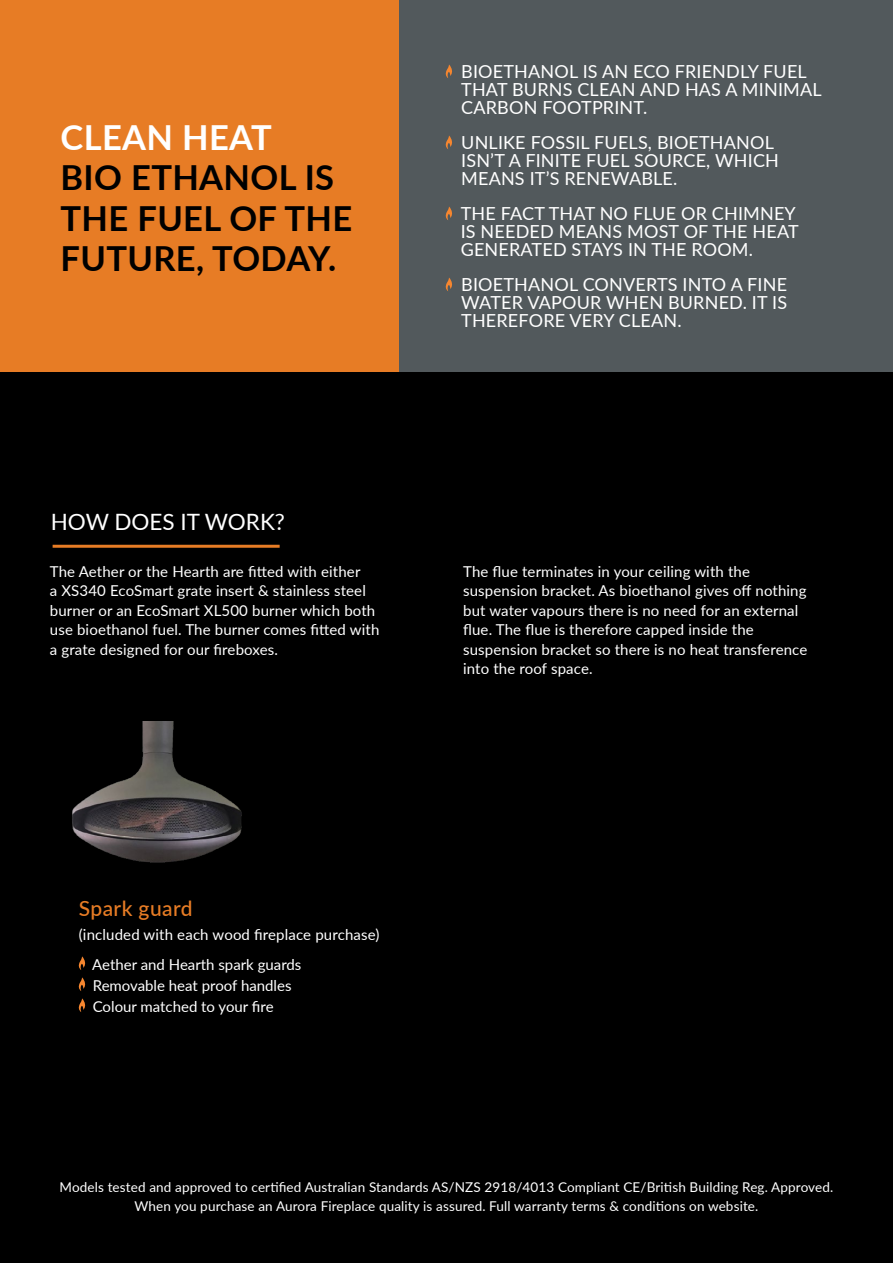
<style>
.page{position:relative;width:893px;height:1263px;background:#000}
.page>*{position:absolute;margin:0;border:0;box-sizing:border-box;transform-origin:0 0}
.t1{font:700 34.5px/40.5px "Lato";letter-spacing:.01em;color:#000}
.t2{font:700 34.5px "Lato";letter-spacing:.01em;color:#fff}
.t3{font:22.5px "Lato";color:#fff}
.t4{font:500 21px "Lato";letter-spacing:.02em;color:#e77c25}
.t5{font:18px/18px "Lato";letter-spacing:.01em;color:#fff}
.t6{font:15px/19.5px "Lato";letter-spacing:.01em;color:#fff}
.t7{font:13.5px/19.5px "Lato";letter-spacing:.01em;color:#fff;text-align:center}
</style>
<div class="page">
<div style="left:0;top:0;width:399px;height:371px;background:#e77c25"></div>
<div style="left:399px;top:0;width:494px;height:371px;background:#52595c"></div>
<hr style="left:53px;top:545px;width:227px;height:3px;background:#e77c25">
<img style="left:72px;top:722px;width:170px;height:141px">
<svg style="left:79px;top:956px;width:6px;height:14px"></svg>
<svg style="left:79px;top:977px;width:6px;height:14px"></svg>
<svg style="left:79px;top:998px;width:6px;height:14px"></svg>
<svg style="left:446px;top:64px;width:6px;height:14px"></svg>
<svg style="left:446px;top:135px;width:6px;height:14px"></svg>
<svg style="left:446px;top:206px;width:6px;height:14px"></svg>
<svg style="left:446px;top:277px;width:6px;height:14px"></svg>
<h1 class="t2" style="left:61px;top:112px;width:213px">CLEAN HEAT</h1>
<h1 class="t1" style="left:61px;top:156px;width:293px">BIO ETHANOL IS<br>THE FUEL OF THE<br>FUTURE, TODAY.</h1>
<h2 class="t3" style="left:51px;top:506px;width:236px">HOW DOES IT WORK?</h2>
<p class="t5" style="left:461px;top:62px;width:362px">BIOETHANOL IS AN ECO FRIENDLY FUEL<br>THAT BURNS CLEAN AND HAS A MINIMAL<br>CARBON FOOTPRINT.</p>
<p class="t5" style="left:461px;top:133px;width:319px">UNLIKE FOSSIL FUELS, BIOETHANOL<br>ISN’T A FINITE FUEL SOURCE, WHICH<br>MEANS IT’S RENEWABLE.</p>
<p class="t5" style="left:461px;top:204px;width:340px">THE FACT THAT NO FLUE OR CHIMNEY<br>IS NEEDED MEANS MOST OF THE HEAT<br>GENERATED STAYS IN THE ROOM.</p>
<p class="t5" style="left:461px;top:275px;width:327px;text-align:justify">BIOETHANOL CONVERTS INTO A FINE WATER VAPOUR WHEN BURNED. IT IS THEREFORE VERY CLEAN.</p>
<p class="t6" style="left:50px;top:561px;width:331px">The Aether or the Hearth are fitted with either<br>a XS340 EcoSmart grate insert &amp; stainless steel burner or an EcoSmart XL500 burner which both use bioethanol fuel. The burner comes fitted with a grate designed for our fireboxes.</p>
<p class="t6" style="left:463px;top:561px;width:346px">The flue terminates in your ceiling with the suspension bracket. As bioethanol gives off nothing but water vapours there is no need for an external flue. The flue is therefore capped inside the suspension bracket so there is no heat transference into the roof space.</p>
<h3 class="t4" style="left:79px;top:893px;width:115px">Spark guard</h3>
<p class="t6" style="left:92px;top:918px;width:289px;line-height:30.3px;text-indent:-13px">(included with each wood fireplace purchase)<br>Aether and Hearth spark guards</p>
<p class="t6" style="left:93px;top:974px;width:200px;line-height:21px">Removable heat proof handles<br>Colour matched to your fire</p>
<p class="t7" style="left:60px;top:1176px;width:775px">Models tested and approved to certified Australian Standards AS/NZS 2918/4013 Compliant CE/British Building Reg. Approved.<br>When you purchase an Aurora Fireplace quality is assured. Full warranty terms &amp; conditions on website.</p>
</div>
